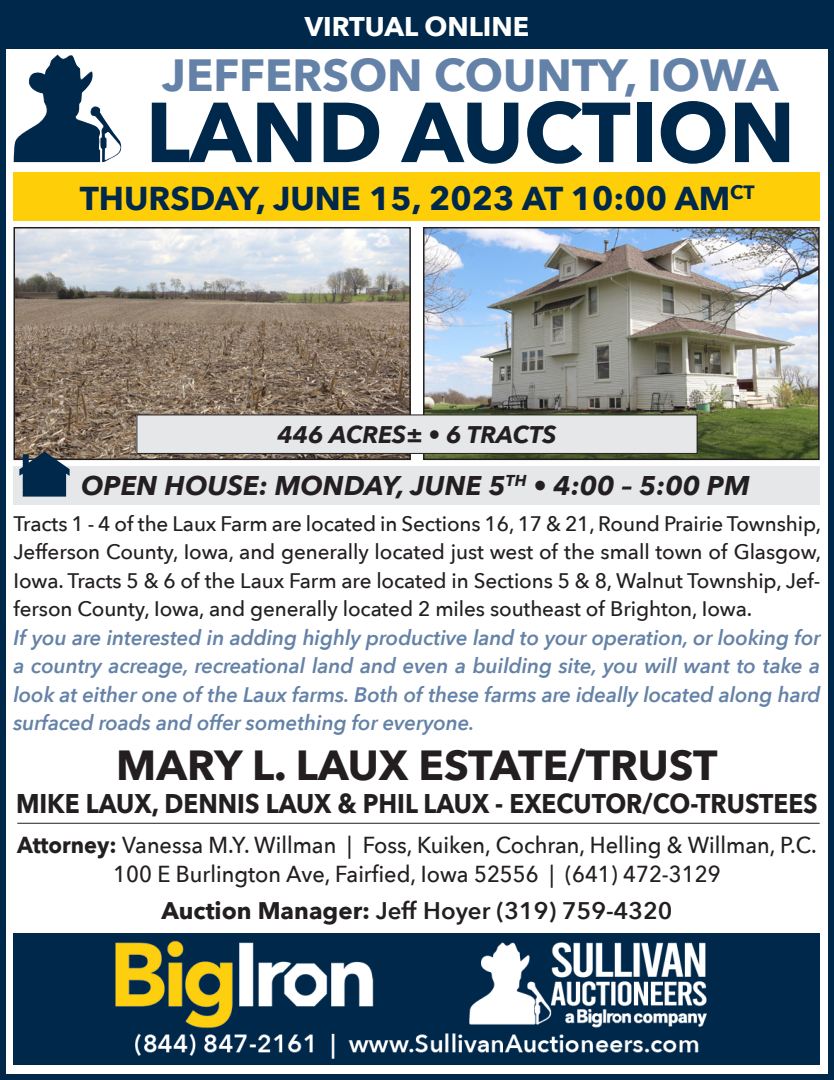
<style>
.page{position:relative;width:834px;height:1080px;background:#fff}
.page>*{position:absolute;margin:0;border:0;box-sizing:border-box;transform-origin:0 0}
.t1{font:700 84px "Avenir Next";color:#00284b}
.t2{font:700 45px "Avenir Next";color:#6482a7}
.t3{font:700 42px "Avenir Next";color:#231f20}
.t4{font:700 33px "Avenir Next";color:#00284b}
.t5{font:700 27px "Avenir Next";color:#231f20;scale:.91 1}
.t6{font:italic 700 27px "Avenir Next";color:#231f20}
.t7{font:700 27px "Avenir Next";color:#fff}
.t8{font:600 24px "Avenir Next";color:#231f20}
.t9{font:italic 700 24px "Avenir Next";color:#231f20}
.t10{font:500 23.1px "Avenir Next";color:#231f20;scale:.94 1}
.t11{font:500 21px/28.5px "Avenir Next";letter-spacing:-.005em;color:#231f20;text-align:justify}
.t12{font:italic 600 21px/28.5px "Avenir Next";letter-spacing:-.005em;color:#6482a7;text-align:justify}
.s1{font-weight:700}
</style>
<div class="page">
<div style="left:0;top:0;width:834px;height:1080px;border:6px solid #00284b"></div>
<img style="left:426px;top:230px;width:390px;height:227px">
<div style="left:423px;top:227px;width:396px;height:233px;border:2px solid #231f20"></div>
<img style="left:13px;top:54px;width:109px;height:108px">
<img style="left:17px;top:230px;width:391px;height:227px">
<div style="left:14px;top:227px;width:397px;height:233px;border:2px solid #231f20"></div>
<div style="left:14px;top:172px;width:806px;height:48px;background:#fece08"></div>
<div style="left:137px;top:415px;width:560px;height:38px;background:#e6e7e9"></div>
<div style="left:136px;top:415px;width:561px;height:39px;border:1px solid #231f20"></div>
<div style="left:14px;top:933px;width:806px;height:132px;background:#00284b"></div>
<img style="left:115px;top:940px;width:592px;height:119px">
<div style="left:14px;top:466px;width:806px;height:38px;background:#e6e7e9"></div>
<img style="left:17px;top:450px;width:54px;height:47px">
<hr style="left:17px;top:823px;width:802px;height:1px;background:#231f20">
<div style="left:0;top:0;width:834px;height:48px;background:#00284b"></div>
<p class="t7" style="left:305px;top:3px;width:226px">VIRTUAL ONLINE</p>
<p class="t2" style="left:162px;top:36px;width:618px">JEFFERSON COUNTY, IOWA</p>
<p class="t1" style="left:146px;top:60px;width:651px">LAND AUCTION</p>
<p class="t4" style="left:80px;top:170px;width:676px">THURSDAY, JUNE 15, 2023 AT 10:00 AM<sup>CT</sup></p>
<p class="t9" style="left:277px;top:414px;width:280px">446 ACRES± • 6 TRACTS</p>
<p class="t6" style="left:81px;top:463px;width:670px">OPEN HOUSE: MONDAY, JUNE 5<sup>TH</sup> • 4:00 – 5:00 PM</p>
<p class="t11" style="left:14px;top:508px;width:809px">Tracts 1 - 4 of the Laux Farm are located in Sections 16, 17 &amp; 21, Round Prairie Township, Jefferson County, Iowa, and generally located just west of the small town of Glasgow, Iowa. Tracts 5 &amp; 6 of the Laux Farm are located in Sections 5 &amp; 8, Walnut Township, Jef&shy;ferson County, Iowa, and generally located 2 miles southeast of Brighton, Iowa.</p>
<p class="t12" style="left:14px;top:622px;width:808px">If you are interested in adding highly productive land to your operation, or looking for a country acreage, recreational land and even a building site, you will want to take a look at either one of the Laux farms. Both of these farms are ideally located along hard surfaced roads and offer something for everyone.</p>
<p class="t3" style="left:116px;top:729px;width:603px">MARY L. LAUX ESTATE/TRUST</p>
<p class="t5" style="left:16px;top:780px;width:882px">MIKE LAUX, DENNIS LAUX &amp; PHIL LAUX - EXECUTOR/CO-TRUSTEES</p>
<p class="t10" style="left:17px;top:826px;width:852px"><span class="s1">Attorney:</span> Vanessa M.Y. Willman | Foss, Kuiken, Cochran, Helling &amp; Willman, P.C.</p>
<p class="t10" style="left:113px;top:855px;width:647px">100 E Burlington Ave, Fairfied, Iowa 52556 | (641) 472-3129</p>
<p class="t8" style="left:161px;top:890px;width:512px"><span class="s1">Auction Manager:</span> Jeff Hoyer (319) 759-4320</p>
</div>
